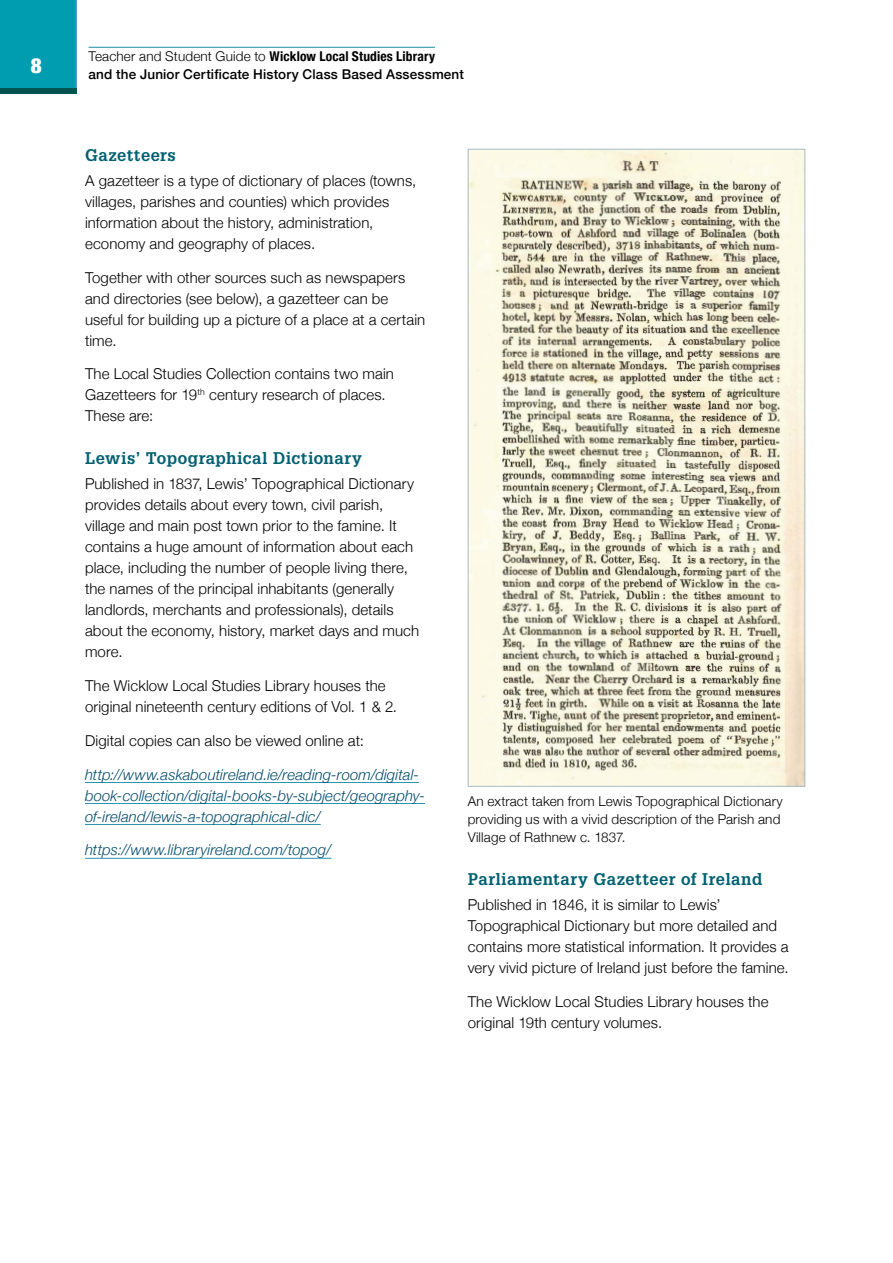
<style>
.page{position:relative;width:893px;height:1263px;background:#fff}
.page>*{position:absolute;margin:0;border:0;box-sizing:border-box;transform-origin:0 0}
.t1{font:900 condensed 21px "Helvetica Neue";color:#fff}
.t2{font:700 16.5px "Glypha LT Pro";letter-spacing:.03em;color:#006071}
.t3{font:300 15px/21px "Helvetica Neue";letter-spacing:.01em;color:#000}
.t4{font:italic 300 15px/21px "Helvetica Neue";letter-spacing:.005em;color:#004b6c}
.imageCaption{font:300 13.5px/18px "Helvetica Neue";letter-spacing:.01em;color:#000}
.t5{font:700 condensed 13.5px "Helvetica Neue";letter-spacing:.01em;color:#000}
.t6{font:500 13.5px "Helvetica Neue";letter-spacing:.015em;color:#000}
.s1{font-weight:300;font-stretch:normal}
</style>
<div class="page">
<hr style="left:89px;top:47px;width:346px;height:1px;background:#2893ac">
<div style="left:0;top:0;width:77px;height:88px;background:#009db1"></div>
<div style="left:0;top:88px;width:77px;height:6px;background:#00534f"></div>
<hr style="left:85px;top:782px;width:334px;height:1px;background:#2893ac">
<hr style="left:85px;top:803px;width:340px;height:1px;background:#2893ac">
<hr style="left:85px;top:824px;width:236px;height:1px;background:#2893ac">
<hr style="left:85px;top:858px;width:246px;height:1px;background:#2893ac">
<img style="left:470px;top:151px;width:333px;height:634px">
<h1 class="t1" style="left:31px;top:48px;width:12px">8</h1>
<p class="t5" style="left:89px;top:45px;width:348px"><span class="s1">Teacher and Student Guide to</span> Wicklow Local Studies Library</p>
<p class="t6" style="left:89px;top:63px;width:377px">and the Junior Certificate History Class Based Assessment</p>
<h3 class="t2" style="left:85px;top:145px;width:92px">Gazetteers</h3>
<p class="t3" style="left:85px;top:169px;width:333px">A gazetteer is a type of dictionary of places (towns, villages, parishes and counties) which provides information about the history, administration, economy and geography of places.</p>
<p class="t3" style="left:85px;top:266px;width:342px">Together with other sources such as newspapers and directories (see below), a gazetteer can be useful for building up a picture of a place at a certain time.</p>
<p class="t3" style="left:85px;top:362px;width:310px">The Local Studies Collection contains two main<br>Gazetteers for 19<sup>th</sup> century research of places.<br>These are:</p>
<h3 class="t2" style="left:85px;top:448px;width:278px">Lewis’ Topographical Dictionary</h3>
<p class="t3" style="left:85px;top:472px;width:336px">Published in 1837, Lewis’ Topographical Dictionary provides details about every town, civil parish, village and main post town prior to the famine. It contains a huge amount of information about each place, including the number of people living there, the names of the principal inhabitants (generally landlords, merchants and professionals), details about the economy, history, market days and much more.</p>
<p class="t3" style="left:85px;top:674px;width:314px">The Wicklow Local Studies Library houses the original nineteenth century editions of Vol. 1 &amp; 2.</p>
<p class="t3" style="left:85px;top:729px;width:280px">Digital copies can also be viewed online at:</p>
<p class="t4" style="left:85px;top:763px;width:342px">http://www.askaboutireland.ie/reading-room/digital&shy;book-collection/digital-books-by-subject/geography&shy;of-ireland/lewis-a-topographical-dic/</p>
<p class="t4" style="left:85px;top:838px;width:248px">https://www.libraryireland.com/topog/</p>
<p class="imageCaption" style="left:468px;top:791px;width:317px">An extract taken from Lewis Topographical Dictionary providing us with a vivid description of the Parish and<br>Village of Rathnew c. 1837.</p>
<h3 class="t2" style="left:468px;top:868px;width:296px">Parliamentary Gazetteer of Ireland</h3>
<p class="t3" style="left:468px;top:893px;width:322px">Published in 1846, it is similar to Lewis’ Topographical Dictionary but more detailed and contains more statistical information. It provides a very vivid picture of Ireland just before the famine.</p>
<p class="t3" style="left:468px;top:990px;width:302px">The Wicklow Local Studies Library houses the original 19th century volumes.</p>
</div>
